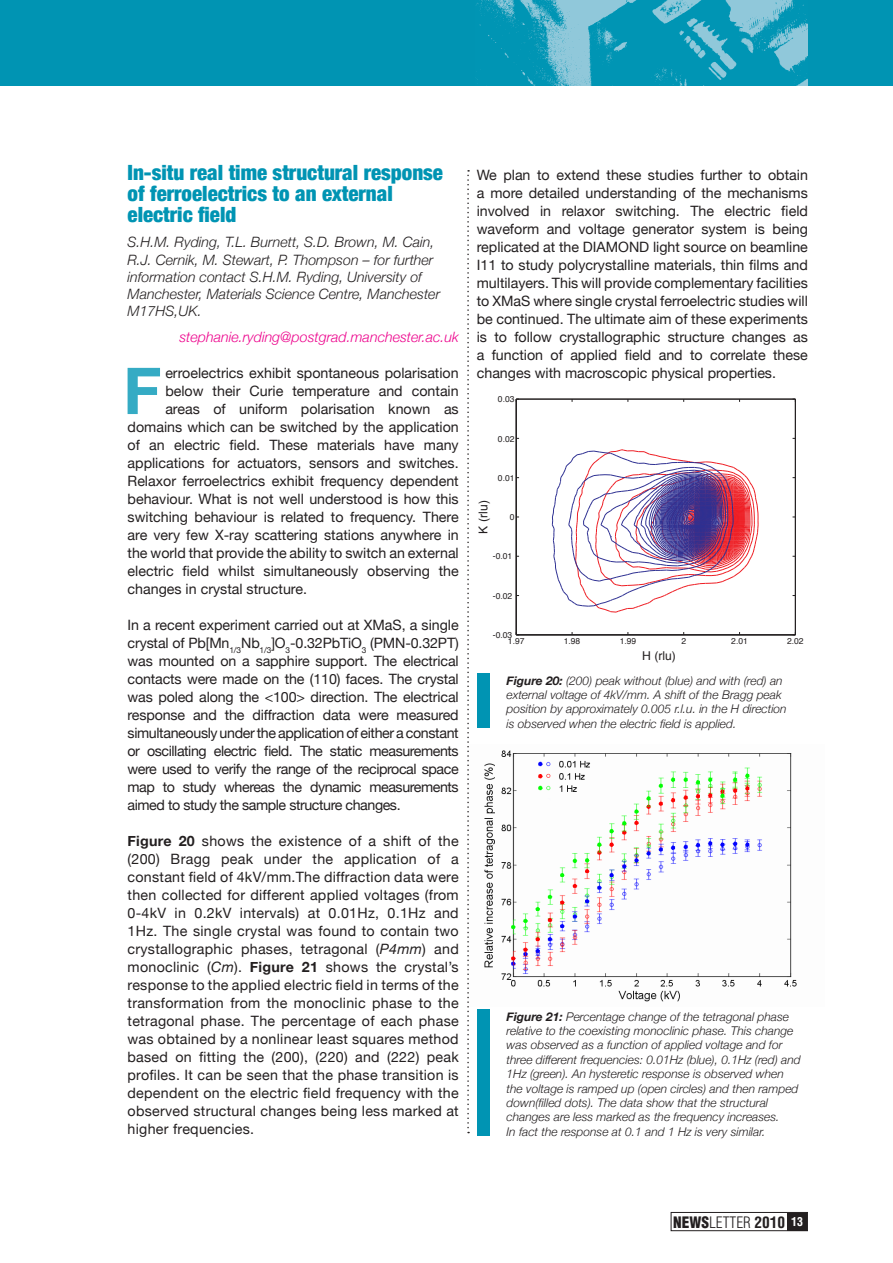
<style>
.page{position:relative;width:893px;height:1263px;background:#fff}
.page>*{position:absolute;margin:0;border:0;box-sizing:border-box;transform-origin:0 0}
.t1{font:700 64.65px "Helvetica Neue";color:#35abc4}
.t2{font:900 condensed 21px/21px "Helvetica Neue";color:#0094b3}
.t3{font:300 condensed 15.45px "Helvetica";color:#231f20}
.t4{font:14.25px/18px "Helvetica Neue";color:#231f20;text-align:justify}
.t5{font:italic 300 14.25px/17.1px "Helvetica Neue";color:#231f20}
.t6{font:italic 300 14.25px "Helvetica Neue";color:#ed028c}
.t7{font:12.15px "Helvetica";color:#231f20}
.t8{font:italic 300 12px/14.4px "Helvetica Neue";color:#231f20}
.t9{font:8.55px "Helvetica";color:#231f20}
.s1{font-weight:700}
.s2{font-style:italic}
.s3{font-weight:900}
.s4{font-weight:700;font-size:12px;color:#fff}
</style>
<div class="page">
<div style="left:671px;top:1212px;width:137px;height:19px;border:1px solid #231f20"></div>
<div style="left:787px;top:1213px;width:20px;height:17px;background:#231f20"></div>
<div style="left:0;top:0;width:893px;height:85px;background:#0094b3"></div>
<img style="left:476px;top:0;width:332px;height:85px">
<div style="left:516px;top:399px;width:279px;height:236px;border:1px solid #fff"></div>
<svg style="left:552px;top:449px;width:207px;height:163px"></svg>
<hr style="left:516px;top:399px;width:279px;height:1px;background:#231f20">
<hr style="left:516px;top:635px;width:279px;height:1px;background:#231f20">
<hr style="left:795px;top:399px;width:1px;height:236px;background:#231f20">
<hr style="left:516px;top:399px;width:1px;height:236px;background:#231f20">
<div style="left:477px;top:673px;width:13px;height:55px;background:#0094b3"></div>
<div style="left:477px;top:1009px;width:13px;height:127px;background:#0094b3"></div>
<img style="left:484px;top:750px;width:313px;height:252px">
<svg style="left:467px;top:170px;width:2px;height:963px"></svg>
<h2 class="t2" style="left:128px;top:162px;width:317px">In-situ real time structural response of ferroelectrics to an external electric field</h2>
<p class="t5" style="left:128px;top:234px;width:314px">S.H.M. Ryding, T.L. Burnett, S.D. Brown, M. Cain, R.J. Cernik, M. Stewart, P. Thompson – for further information contact S.H.M. Ryding, University of Manchester, Materials Science Centre, Manchester M17HS,UK.</p>
<p class="t6" style="left:179px;top:328px;width:281px">stephanie.ryding@postgrad.manchester.ac.uk</p>
<h1 class="t1" style="left:123px;top:351px;width:40px">F</h1>
<p class="t4" style="left:165px;top:364px;width:295px">erroelectrics exhibit spontaneous polarisation</p>
<p class="t4" style="left:165px;top:382px;width:295px">below their Curie temperature and contain</p>
<p class="t4" style="left:165px;top:400px;width:295px">areas of uniform polarisation known as</p>
<p class="t4" style="left:128px;top:418px;width:333px">domains which can be switched by the application</p>
<p class="t4" style="left:128px;top:436px;width:333px">of an electric field. These materials have many</p>
<p class="t4" style="left:128px;top:454px;width:333px">applications for actuators, sensors and switches.</p>
<p class="t4" style="left:128px;top:472px;width:333px">Relaxor ferroelectrics exhibit frequency dependent</p>
<p class="t4" style="left:128px;top:490px;width:333px">behaviour. What is not well understood is how this</p>
<p class="t4" style="left:128px;top:508px;width:333px">switching behaviour is related to frequency. There</p>
<p class="t4" style="left:128px;top:526px;width:333px">are very few X-ray scattering stations anywhere in</p>
<p class="t4" style="left:128px;top:544px;width:333px">the world that provide the ability to switch an external</p>
<p class="t4" style="left:128px;top:562px;width:333px">electric field whilst simultaneously observing the</p>
<p class="t4" style="left:128px;top:580px;width:181px">changes in crystal structure.</p>
<p class="t4" style="left:128px;top:616px;width:333px">In a recent experiment carried out at XMaS, a single crystal of Pb[Mn<sub>1/3</sub>Nb<sub>1/3</sub>]O<sub>3</sub>-0.32PbTiO<sub>3</sub> (PMN-0.32PT) was mounted on a sapphire support. The electrical contacts were made on the (110) faces. The crystal was poled along the &lt;100&gt; direction. The electrical response and the diffraction data were measured simultaneously under the application of either a constant or oscillating electric field. The static measurements were used to verify the range of the reciprocal space map to study whereas the dynamic measurements aimed to study the sample structure changes.</p>
<p class="t4" style="left:128px;top:832px;width:333px"><span class="s1">Figure 20</span> shows the existence of a shift of the (200) Bragg peak under the application of a constant field of 4kV/mm.The diffraction data were then collected for different applied voltages (from 0-4kV in 0.2kV intervals) at 0.01Hz, 0.1Hz and 1Hz. The single crystal was found to contain two crystallographic phases, tetragonal (<span class="s2">P4mm</span>) and monoclinic (<span class="s2">Cm</span>). <span class="s1">Figure 21</span> shows the crystal’s response to the applied electric field in terms of the transformation from the monoclinic phase to the tetragonal phase. The percentage of each phase was obtained by a nonlinear least squares method based on fitting the (200), (220) and (222) peak profiles. It can be seen that the phase transition is dependent on the electric field frequency with the observed structural changes being less marked at higher frequencies.</p>
<p class="t4" style="left:477px;top:166px;width:333px">We plan to extend these studies further to obtain a more detailed understanding of the mechanisms involved in relaxor switching. The electric field waveform and voltage generator system is being replicated at the DIAMOND light source on beamline I11 to study polycrystalline materials, thin films and multilayers. This will provide complementary facilities to XMaS where single crystal ferroelectric studies will be continued. The ultimate aim of these experiments is to follow crystallographic structure changes as a function of applied field and to correlate these changes with macroscopic physical properties.</p>
<p class="t9" style="left:498px;top:393px;width:18px">0.03</p>
<p class="t9" style="left:498px;top:432px;width:18px">0.02</p>
<p class="t7" style="left:474px;top:533px;width:35px;rotate:-90deg">K (rlu)</p>
<p class="t9" style="left:498px;top:471px;width:18px">0.01</p>
<p class="t9" style="left:510px;top:510px;width:6px">0</p>
<p class="t9" style="left:493px;top:550px;width:21px">-0.01</p>
<p class="t9" style="left:493px;top:589px;width:21px">-0.02</p>
<p class="t9" style="left:493px;top:628px;width:21px">-0.03</p>
<p class="t9" style="left:508px;top:635px;width:18px">1.97</p>
<p class="t9" style="left:564px;top:635px;width:18px">1.98</p>
<p class="t9" style="left:620px;top:635px;width:18px">1.99</p>
<p class="t9" style="left:681px;top:635px;width:6px">2</p>
<p class="t9" style="left:731px;top:635px;width:18px">2.01</p>
<p class="t9" style="left:787px;top:635px;width:18px">2.02</p>
<p class="t7" style="left:642px;top:646px;width:35px">H (rlu)</p>
<p class="t8" style="left:507px;top:673px;width:282px"><span class="s1">Figure 20:</span> (200) peak without (blue) and with (red) an external voltage of 4kV/mm. A shift of the Bragg peak position by approximately 0.005 r.l.u. in the H direction is observed when the electric field is applied.</p>
<p class="t8" style="left:507px;top:1009px;width:296px"><span class="s1">Figure 21:</span> Percentage change of the tetragonal phase relative to the coexisting monoclinic phase. This change was observed as a function of applied voltage and for three different frequencies: 0.01Hz (blue), 0.1Hz (red) and 1Hz (green). An hysteretic response is observed when the voltage is ramped up (open circles) and then ramped down(filled dots). The data show that the structural changes are less marked as the frequency increases.<br>In fact the response at 0.1 and 1 Hz is very similar.</p>
<p class="t3" style="left:673px;top:1212px;width:131px"><span class="s3">NEWS</span>LETTER <span class="s1">2010</span> <span class="s4">13</span></p>
</div>
